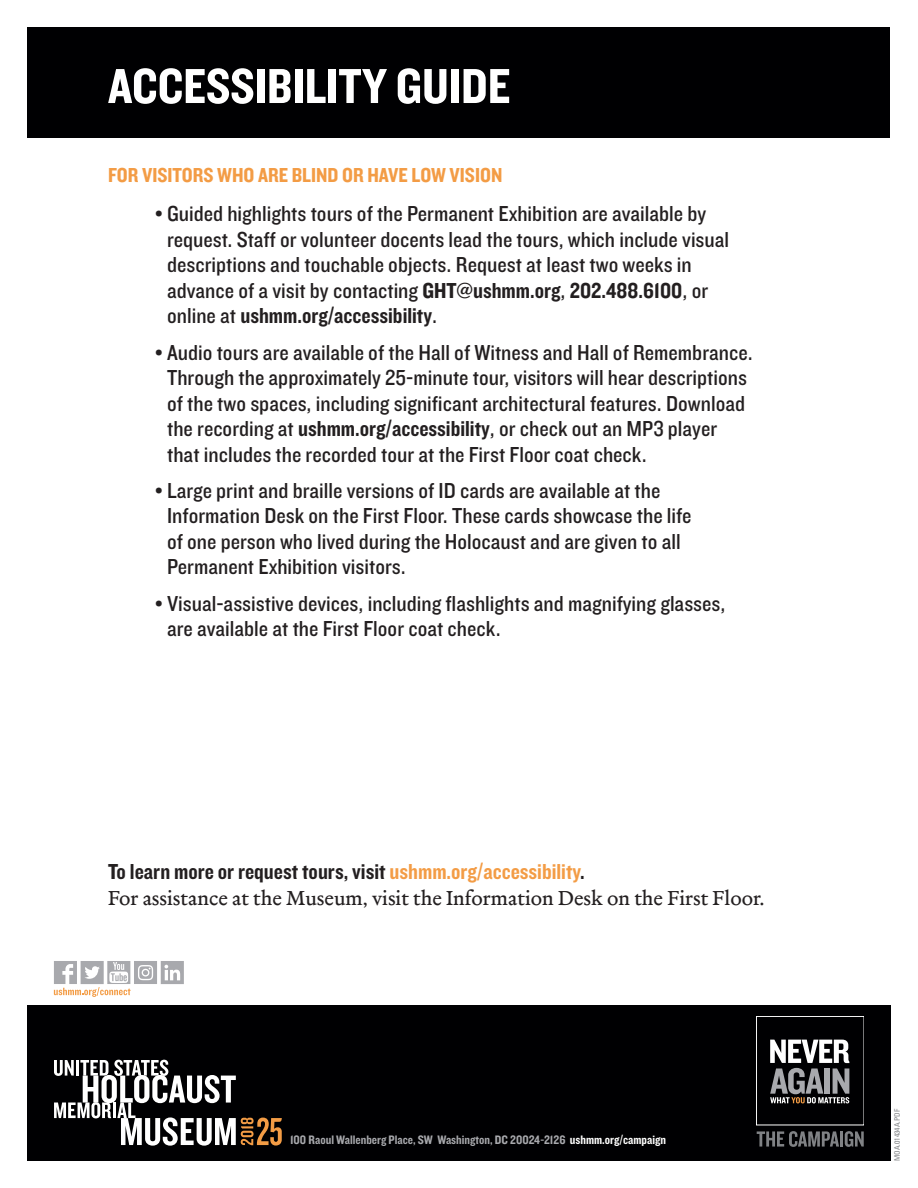
<style>
.page{position:relative;width:918px;height:1188px;background:#fff}
.page>*{position:absolute;margin:0;border:0;box-sizing:border-box;transform-origin:0 0}
.t1{font:51px "Knockout 50 Welterweight";color:#fff}
.t2{font:22.5px/25.5px "Knockout 30 Junior Welterwt";color:#231f20}
.t3{font:22.5px "Knockout 50 Welterweight";color:#231f20}
.t4{font:21px "Merlo Roman Osf";color:#231f20}
.t5{font:21px "Knockout 50 Welterweight";color:#f39c45}
.t6{font:12.75px "Knockout 50 Welterweight";color:#a8a9ad}
.t7{font:condensed 7.5px "Univers";color:#808285}
.s1{font-family:"Knockout 50 Welterweight"}
.s2{font-family:"Knockout 30 Junior Welterwt"}
.s3{color:#f39c45}
.s4{color:#fff}
</style>
<div class="page">
<div style="left:27px;top:1005px;width:864px;height:155px;background:#000002"></div>
<div style="left:756px;top:1016px;width:108px;height:109px;border:1px solid #fff"></div>
<svg style="left:770px;top:1040px;width:79px;height:63px"></svg>
<svg style="left:757px;top:1131px;width:82px;height:16px"></svg>
<hr style="left:840px;top:1131px;width:3px;height:16px;background:#808285">
<svg style="left:845px;top:1131px;width:19px;height:16px"></svg>
<svg style="left:54px;top:961px;width:130px;height:36px"></svg>
<div style="left:28px;top:28px;width:862px;height:110px;background:#000002"></div>
<svg style="left:54px;top:1060px;width:228px;height:86px"></svg>
<h1 class="t1" style="left:108px;top:52px;width:404px">ACCESSIBILITY GUIDE</h1>
<p class="t5" style="left:108px;top:162px;width:396px">FOR VISITORS WHO ARE BLIND OR HAVE LOW VISION</p>
<p class="t2" style="left:167px;top:200px;width:564px;text-indent:-12px">• Guided highlights tours of the Permanent Exhibition are available by request. Staff or volunteer docents lead the tours, which include visual descriptions and touchable objects. Request at least two weeks in advance of a visit by contacting <span class="s1">GHT@ushmm.org</span>, <span class="s1">202.488.6100</span>, or</p>
<p class="t3" style="left:167px;top:301px;width:271px"><span class="s2">online at</span> ushmm.org/accessibility<span class="s2">.</span></p>
<p class="t2" style="left:167px;top:339px;width:587px;text-indent:-12px">• Audio tours are available of the Hall of Witness and Hall of Remembrance.<br>Through the approximately 25-minute tour, visitors will hear descriptions of the two spaces, including significant architectural features. Download the recording at <span class="s1">ushmm.org/accessibility</span>, or check out an MP3 player that includes the recorded tour at the First Floor coat check.</p>
<p class="t2" style="left:167px;top:477px;width:526px;text-indent:-12px">• Large print and braille versions of ID cards are available at the Information Desk on the First Floor. These cards showcase the life of one person who lived during the Holocaust and are given to all Permanent Exhibition visitors.</p>
<p class="t2" style="left:167px;top:590px;width:560px;text-indent:-12px">• Visual-assistive devices, including flashlights and magnifying glasses, are available at the First Floor coat check.</p>
<p class="t3" style="left:108px;top:857px;width:478px">To learn more or request tours, visit <span class="s3">ushmm.org/accessibility</span>.</p>
<p class="t4" style="left:108px;top:886px;width:658px">For assistance at the Museum, visit the Information Desk on the First Floor.</p>
<p class="t6" style="left:290px;top:1131px;width:377px">100 Raoul Wallenberg Place, SW Washington, DC 20024-2126 <span class="s4">ushmm.org/campaign</span></p>
<p class="t7" style="left:893px;top:1161px;width:54px;rotate:-90deg">MOA.01434A.PDF</p>
</div>
